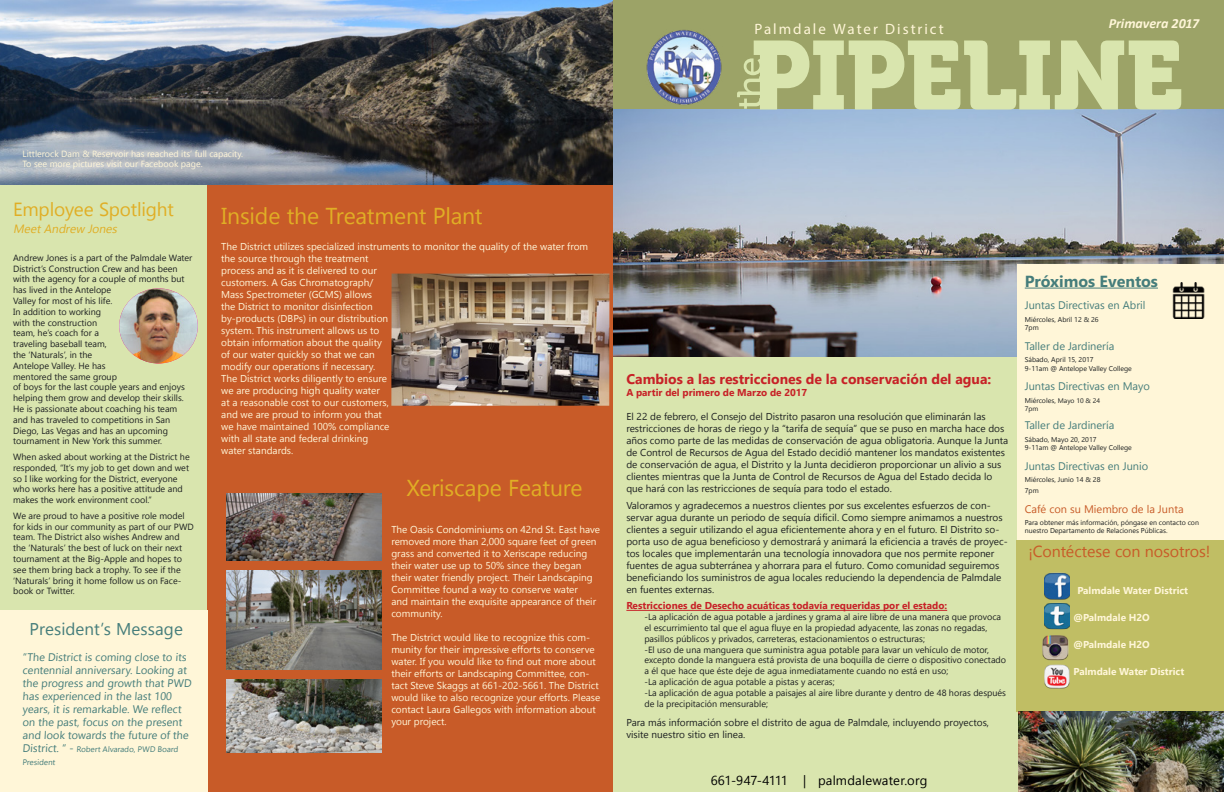
<style>
.page{position:relative;width:1224px;height:792px;background:#fff}
.page>*{position:absolute;margin:0;border:0;box-sizing:border-box;transform-origin:0 0}
.t1{font:23px "Nirmala UI";letter-spacing:-.01em;color:#e0ae25}
.t2{font:19px "Nirmala UI";letter-spacing:-.01em;color:#e0ae25}
.t3{font:17px "Nirmala UI";letter-spacing:.005em;color:#457d7b}
.t4{font:16px "Nirmala UI";letter-spacing:-.005em;color:#c85b28}
.t5{font:700 16px "Nirmala UI";color:#457d7b}
.t6{font:15px "Myriad Pro";letter-spacing:.13em;color:#fff6d8}
.t7{font:700 14px "Nirmala UI";color:#c72127}
.t8{font:italic 700 14px "Calibri";letter-spacing:-.005em;color:#fff6d8}
.t9{font:13px "Nirmala UI";letter-spacing:.015em;color:#000}
.t10{font:italic 12px "Nirmala UI";color:#e0ae25}
.t11{font:11px/13px "Nirmala UI";color:#457d7b}
.t12{font:11px "Nirmala UI";color:#c85b28}
.t13{font:10px/12px "Nirmala UI";color:#fff6d8}
.t14{font:10px/12px "Nirmala UI";color:#1d2021}
.t15{font:700 10px "Nirmala UI";color:#c72127}
.t16{font:700 10px "Nirmala UI";color:#fff6d8}
.t17{font:9px/10.8px "Nirmala UI";color:#1d2021}
.t18{font:9px/10.8px "Nirmala UI";color:#fff6d8}
.t19{font:8px/13px "Nirmala UI";color:#457d7b}
.t20{font:7px/8.5px "Nirmala UI";color:#1d2021}
.t21{font:6.7px "Nirmala UI";color:#1d2021}
.s1{font-size:11px}
.s2{font-size:6.7px}
</style>
<div class="page">
<img style="left:0;top:0;width:614px;height:185px">
<div style="left:0;top:185px;width:208px;height:426px;background:#d9e5ae"></div>
<div style="left:208px;top:185px;width:405px;height:607px;background:#c85b28"></div>
<img style="left:119px;top:288px;width:79px;height:75px">
<img style="left:227px;top:494px;width:155px;height:66px">
<img style="left:227px;top:679px;width:155px;height:74px">
<img style="left:391px;top:274px;width:218px;height:132px">
<div style="left:614px;top:0;width:610px;height:110px;background:#9ca367"></div>
<img style="left:613px;top:110px;width:611px;height:247px">
<img style="left:646px;top:30px;width:76px;height:75px">
<svg style="left:737px;top:41px;width:444px;height:69px"></svg>
<div style="left:613px;top:357px;width:404px;height:435px;background:#d9e5ae"></div>
<hr style="left:626px;top:610px;width:321px;height:1px;background:#c72127">
<div style="left:1017px;top:264px;width:207px;height:276px;background:#fff6d8"></div>
<hr style="left:1025px;top:288px;width:133px;height:1px;background:#457d7b">
<img style="left:1172px;top:282px;width:33px;height:36px">
<img style="left:227px;top:570px;width:155px;height:99px">
<div style="left:1016px;top:540px;width:208px;height:171px;background:#c0be64"></div>
<img style="left:1043px;top:635px;width:26px;height:25px">
<img style="left:1044px;top:664px;width:25px;height:25px">
<img style="left:1044px;top:572px;width:25px;height:58px">
<img style="left:1018px;top:711px;width:206px;height:81px">
<div style="left:0;top:611px;width:208px;height:181px;background:#fff6d8"></div>
<h3 class="t6" style="left:754px;top:20px;width:191px">Palmdale Water District</h3>
<h3 class="t8" style="left:1109px;top:14px;width:92px">Primavera 2017</h3>
<p class="t18" style="left:22px;top:148px;width:222px">Littlerock Dam &amp; Reservoir has reached its’ full capacity.<br>To see more pictures visit our Facebook page.</p>
<h2 class="t2" style="left:13px;top:194px;width:162px">Employee Spotlight</h2>
<h3 class="t10" style="left:13px;top:219px;width:108px">MeetAndrew Jones</h3>
<p class="t17" style="left:13px;top:252px;width:181px">Andrew Jones is a part of the Palmdale Water<br>District’s Construction Crew and has been with the agency for a couple of months but has lived in the Antelope<br>Valley for most of his life.<br>In addition to working<br>with the construction<br>team, he’s coach for a<br>traveling baseball team,<br>the ‘Naturals’, in the<br>Antelope Valley. He has<br>mentored the same group<br>of boys for the last couple years and enjoys helping them grow and develop their skills.<br>He is passionate about coaching his team and has traveled to competitions in San<br>Diego, Las Vegas and has an upcoming tournament in New York this summer.</p>
<p class="t17" style="left:13px;top:451px;width:178px">When asked about working at the District he responded, “It’s my job to get down and wet so I like working for the District, everyone who works here has a positive attitude and makes the work environment cool.”</p>
<p class="t17" style="left:13px;top:510px;width:182px">We are proud to have a positive role model for kids in our community as part of our PWD team. The District also wishes Andrew and the ‘Naturals’ the best of luck on their next tournament at the Big-Apple and hopes to see them bring back a trophy. To see if the ‘Naturals’ bring it home follow us on Face&shy;book or Twitter.</p>
<h3 class="t3" style="left:30px;top:616px;width:155px">President’s Message</h3>
<p class="t11" style="left:22px;top:650px;width:172px">“The District is coming close to its centennial anniversary. Looking at the progress and growth that PWD has experienced in the last 100 years, it is remarkable. We reflect on the past, focus on the present and look towards the future of the</p>
<p class="t19" style="left:23px;top:742px;width:158px"><span class="s1">District. “ -</span> Robert Alvarado, PWD Board<br>President</p>
<h1 class="t1" style="left:221px;top:198px;width:263px">Inside the Treatment Plant</h1>
<p class="t13" style="left:221px;top:240px;width:368px">The District utilizes specialized instruments to monitor the quality of the water from the source through the treatment<br>process and as it is delivered to our<br>customers. A Gas Chromatograph/<br>Mass Spectrometer (GCMS) allows<br>the District to monitor disinfection<br>by-products (DBPs) in our distribution<br>system. This instrument allows us to<br>obtain information about the quality<br>of our water quickly so that we can<br>modify our operations if necessary.<br>The District works diligently to ensure<br>we are producing high quality water<br>at a reasonable cost to our customers,<br>and we are proud to inform you that<br>we have maintained 100% compliance<br>with all state and federal drinking<br>water standards.</p>
<h1 class="t1" style="left:406px;top:470px;width:178px">Xeriscape Feature</h1>
<p class="t13" style="left:391px;top:523px;width:210px">The Oasis Condominiums on 42nd St. East have removed more than 2,000 square feet of green grass and converted it to Xeriscape reducing their water use up to 50% since they began their water friendly project. Their Landscaping Committee found a way to conserve water<br>and maintain the exquisite appearance of their community.</p>
<p class="t13" style="left:391px;top:631px;width:211px">The District would like to recognize this com&shy;munity for their impressive efforts to conserve water. If you would like to find out more about their efforts or Landscaping Committee, con&shy;tact Steve Skaggs at 661-202-5661. The District would like to also recognize your efforts. Please contact Laura Gallegos with information about your project.</p>
<h3 class="t7" style="left:626px;top:368px;width:367px">Cambios a las restricciones de la conservación del agua:</h3>
<p class="t15" style="left:626px;top:385px;width:182px">A partir del primero de Marzo de 2017</p>
<p class="t14" style="left:626px;top:410px;width:383px">El 22 de febrero, el Consejo del Distrito pasaron una resolución que eliminarán las restricciones de horas de riego y la “tarifa de sequía” que se puso en marcha hace dos años como parte de las medidas de conservación de agua obligatoria. Aunque la Junta de Control de Recursos de Agua del Estado decidió mantener los mandatos existentes de conservación de agua, el Distrito y la Junta decidieron proporcionar un alivio a sus clientes mientras que la Junta de Control de Recursos de Agua del Estado decida lo que hará con las restricciones de sequía para todo el estado.</p>
<p class="t14" style="left:626px;top:499px;width:383px">Valoramos y agradecemos a nuestros clientes por sus excelentes esfuerzos de con&shy;servar agua durante un periodo de sequía difícil. Como siempre animamos a nuestros clientes a seguir utilizando el agua eficientemente ahora y en el futuro. El Distrito so&shy;porta uso de agua beneficioso y demostrará y animará la eficiencia a través de proyec&shy;tos locales que implementarán una tecnología innovadora que nos permite reponer fuentes de agua subterránea y ahorrara para el futuro. Como comunidad seguiremos beneficiando los suministros de agua locales reduciendo la dependencia de Palmdale en fuentes externas.</p>
<p class="t15" style="left:626px;top:598px;width:322px">Restricciones de Desecho acuáticas todavía requeridas por el estado:</p>
<p class="t17" style="left:644px;top:611px;width:363px">-La aplicación de agua potable a jardines y grama al aire libre de una manera que provoca el escurrimiento tal que el agua fluye en la propiedad adyacente, las zonas no regadas, pasillos públicos y privados, carreteras, estacionamientos o estructuras;<br>-El uso de una manguera que suministra agua potable para lavar un vehículo de motor, excepto donde la manguera está provista de una boquilla de cierre o dispositivo conectado a él que hace que éste deje de agua inmediatamente cuando no está en uso;<br>-La aplicación de agua potable a pistas y aceras;<br>-La aplicación de agua potable a paisajes al aire libre durante y dentro de 48 horas después de la precipitación mensurable;</p>
<p class="t14" style="left:626px;top:716px;width:364px">Para más información sobre el distrito de agua de Palmdale, incluyendo proyectos, visite nuestro sitio en linea.</p>
<h3 class="t9" style="left:711px;top:770px;width:218px">661-947-4111 | palmdalewater.org</h3>
<h3 class="t5" style="left:1025px;top:269px;width:135px">Próximos Eventos</h3>
<p class="t11" style="left:1025px;top:298px;width:122px">Juntas Directivas en Abril</p>
<p class="t20" style="left:1025px;top:314px;width:75px">Miércoles, Abril 12 &amp; 26<br>7pm</p>
<p class="t11" style="left:1025px;top:339px;width:91px">Taller de Jardinería</p>
<p class="t20" style="left:1025px;top:355px;width:109px">Sábado, April 15, 2017<br>9-11am @ Antelope Valley College</p>
<p class="t11" style="left:1025px;top:379px;width:127px">Juntas Directivas en Mayo</p>
<p class="t20" style="left:1025px;top:396px;width:77px">Miércoles, <span class="s2">Mayo 10 &amp; 24</span></p>
<p class="t21" style="left:1025px;top:404px;width:15px">7pm</p>
<p class="t11" style="left:1025px;top:418px;width:91px">Taller de Jardinería</p>
<p class="t20" style="left:1025px;top:435px;width:109px">Sábado, Mayo 20, 2017<br>9-11am @ Antelope Valley College</p>
<p class="t11" style="left:1025px;top:459px;width:125px">Juntas Directivas en Junio</p>
<p class="t20" style="left:1025px;top:474px;width:77px;line-height:10.5px">Miércoles, Junio 14 &amp; 28<br>7pm</p>
<p class="t12" style="left:1025px;top:500px;width:160px">Café con su Miembro de la Junta</p>
<p class="t20" style="left:1025px;top:518px;width:176px;line-height:8px">Para obtener más información, póngase en contacto con nuestro Departamento de Relaciones Públicas.</p>
<h3 class="t4" style="left:1029px;top:539px;width:183px">¡Contéctese con nosotros!</h3>
<p class="t16" style="left:1077px;top:582px;width:112px">Palmdale Water District</p>
<p class="t16" style="left:1074px;top:610px;width:78px">@Palmdale H2O</p>
<p class="t16" style="left:1074px;top:637px;width:78px">@Palmdale H2O</p>
<p class="t16" style="left:1074px;top:664px;width:112px">Palmdale Water District</p>
</div>
